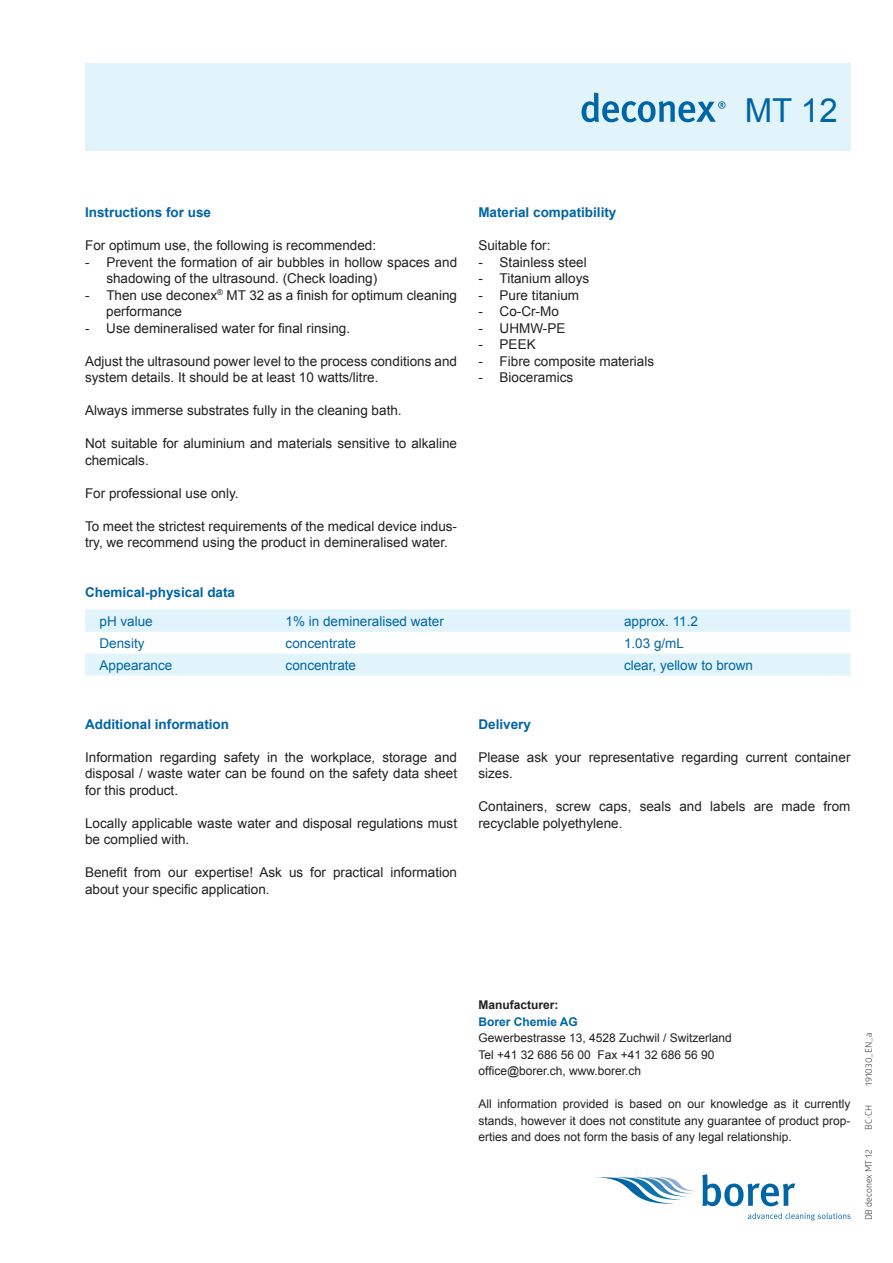
<style>
.page{position:relative;width:893px;height:1263px;background:#fff}
.page>*{position:absolute;margin:0;border:0;box-sizing:border-box;transform-origin:0 0}
.t1{font:33px "Arial";color:#0065a4}
.t2{font:13.5px/16.5px "Arial";color:#231f20}
.t3{font:13.5px "Arial";color:#0065a4}
.t4{font:700 13.5px "Arial";color:#0065a4}
.t5{font:12px/16.5px "Arial";color:#231f20}
.t6{font:700 12px "Arial";color:#231f20}
.t7{font:700 12px "Arial";color:#0065a4}
.t8{font:9px "Glober";color:#231f20}
</style>
<div class="page">
<svg style="left:595px;top:1174px;width:200px;height:32px"></svg>
<svg style="left:748px;top:1213px;width:102px;height:7px"></svg>
<div style="left:85px;top:64px;width:765px;height:87px;background:#e1f4fc"></div>
<svg style="left:581px;top:93px;width:144px;height:29px"></svg>
<svg style="left:85px;top:609px;width:765px;height:66px;fill:#e1f4fc"></svg>
<p class="t4" style="left:85px;top:203px;width:128px">Instructions for use</p>
<p class="t2" style="left:85px;top:237px;width:293px">For optimum use, the following is recommended:</p>
<p class="t2" style="left:106px;top:253px;width:352px;text-indent:-21px">- Prevent the formation of air bubbles in hollow spaces and shadowing of the ultrasound. (Check loading)</p>
<p class="t2" style="left:106px;top:286px;width:352px;text-indent:-21px">- Then use deconex<sup>®</sup> MT 32 as a finish for optimum cleaning performance</p>
<p class="t2" style="left:85px;top:319px;width:267px">- Use demineralised water for final rinsing.</p>
<p class="t2" style="left:85px;top:352px;width:374px">Adjust the ultrasound power level to the process conditions and system details. It should be at least 10 watts/litre.</p>
<p class="t2" style="left:85px;top:402px;width:318px">Always immerse substrates fully in the cleaning bath.</p>
<p class="t2" style="left:85px;top:435px;width:374px">Not suitable for aluminium and materials sensitive to alkaline chemicals.</p>
<p class="t2" style="left:85px;top:484px;width:155px">For professional use only.</p>
<p class="t2" style="left:85px;top:517px;width:374px">To meet the strictest requirements of the medical device indus&shy;try, we recommend using the product in demineralised water.</p>
<p class="t4" style="left:478px;top:203px;width:140px">Material compatibility</p>
<p class="t2" style="left:478px;top:237px;width:74px">Suitable for:</p>
<p class="t2" style="left:478px;top:253px;width:110px">- Stainless steel</p>
<p class="t2" style="left:478px;top:270px;width:112px">- Titanium alloys</p>
<p class="t2" style="left:478px;top:286px;width:102px">- Pure titanium</p>
<p class="t2" style="left:478px;top:303px;width:82px">- Co-Cr-Mo</p>
<p class="t2" style="left:478px;top:319px;width:89px">- UHMW-PE</p>
<p class="t2" style="left:478px;top:336px;width:59px">- PEEK</p>
<p class="t2" style="left:478px;top:352px;width:177px">- Fibre composite materials</p>
<p class="t2" style="left:478px;top:369px;width:96px">- Bioceramics</p>
<h1 class="t1" style="left:745px;top:88px;width:94px">MT 12</h1>
<p class="t4" style="left:85px;top:582px;width:152px">Chemical-physical data</p>
<p class="t3" style="left:100px;top:611px;width:55px">pH value</p>
<p class="t3" style="left:286px;top:611px;width:160px">1% in demineralised water</p>
<p class="t3" style="left:624px;top:611px;width:76px">approx. 11.2</p>
<p class="t3" style="left:100px;top:634px;width:47px">Density</p>
<p class="t3" style="left:286px;top:634px;width:72px">concentrate</p>
<p class="t3" style="left:624px;top:634px;width:62px">1.03 g/mL</p>
<p class="t3" style="left:100px;top:655px;width:74px">Appearance</p>
<p class="t3" style="left:286px;top:655px;width:72px">concentrate</p>
<p class="t3" style="left:624px;top:655px;width:131px">clear, yellow to brown</p>
<p class="t4" style="left:85px;top:714px;width:146px">Additional information</p>
<p class="t2" style="left:85px;top:748px;width:374px;text-align:justify">Information regarding safety in the workplace, storage and disposal / waste water can be found on the safety data sheet for this product.</p>
<p class="t2" style="left:85px;top:814px;width:374px">Locally applicable waste water and disposal regulations must be complied with.</p>
<p class="t2" style="left:85px;top:864px;width:374px">Benefit from our expertise! Ask us for practical information about your specific application.</p>
<p class="t4" style="left:478px;top:714px;width:54px">Delivery</p>
<p class="t2" style="left:478px;top:748px;width:374px">Please ask your representative regarding current container sizes.</p>
<p class="t2" style="left:478px;top:798px;width:374px">Containers, screw caps, seals and labels are made from recyclable polyethylene.</p>
<p class="t6" style="left:478px;top:996px;width:82px">Manufacturer:</p>
<p class="t7" style="left:478px;top:1013px;width:101px">Borer Chemie AG</p>
<p class="t5" style="left:478px;top:1029px;width:255px">Gewerbestrasse 13, 4528 Zuchwil / Switzerland<br>Tel +41 32 686 56 00 Fax +41 32 686 56 90 office@borer.ch, www.borer.ch</p>
<p class="t5" style="left:478px;top:1095px;width:374px;text-align:justify">All information provided is based on our knowledge as it currently stands, however it does not constitute any guarantee of product prop&shy;erties and does not form the basis of any legal relationship.</p>
<p class="t8" style="left:862px;top:1086px;width:55px;rotate:-90deg">191030_EN_a</p>
<p class="t8" style="left:862px;top:1130px;width:26px;rotate:-90deg">BC-CH</p>
<p class="t8" style="left:862px;top:1220px;width:72px;rotate:-90deg">DB deconex MT 12</p>
</div>
